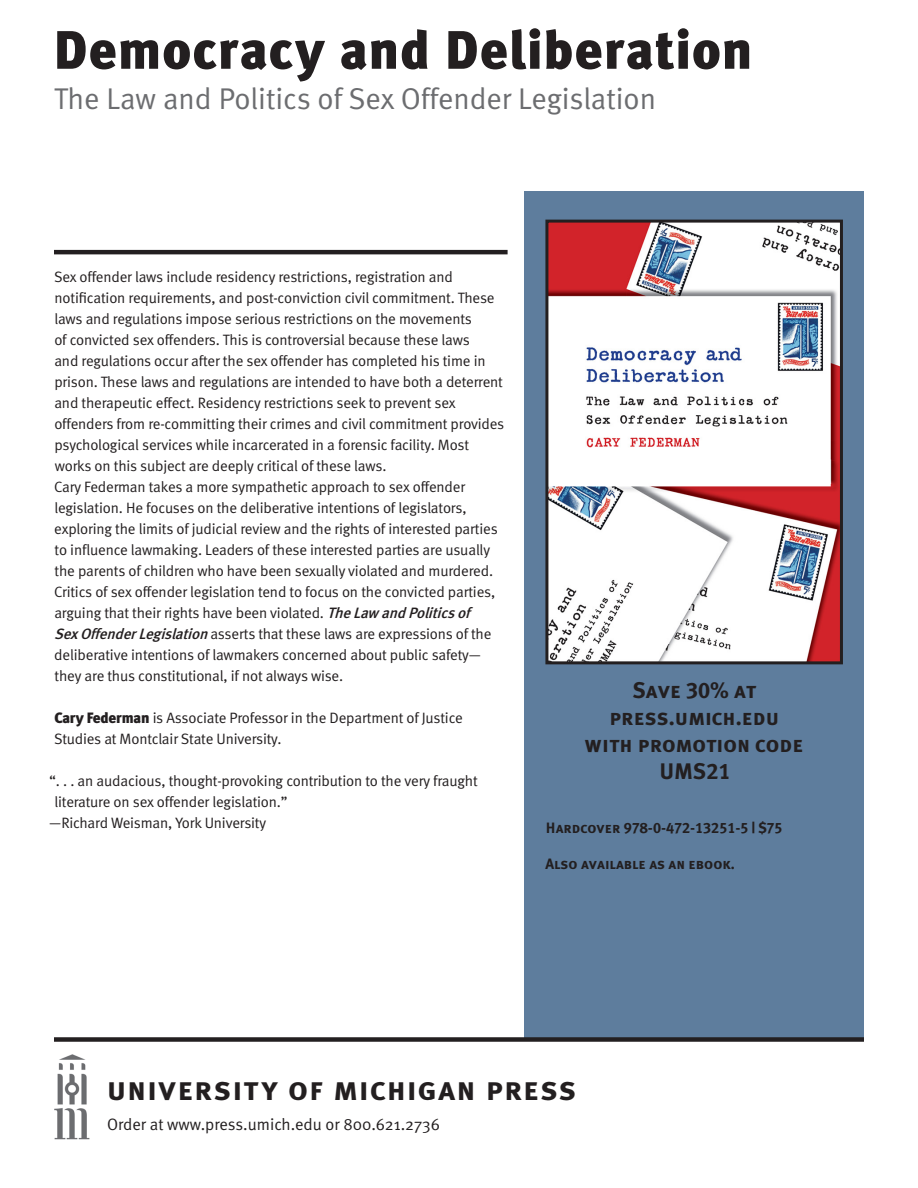
<style>
.page{position:relative;width:918px;height:1188px;background:#fff}
.page>*{position:absolute;margin:0;border:0;box-sizing:border-box;transform-origin:0 0}
.t1{font:900 54px "Meta";letter-spacing:.02em;color:#231f20}
.t2{font:33px "Meta Bold Caps";letter-spacing:.03em;color:#231f20}
.t3{font:30px "Meta Normal";color:#6c6d70}
.t4{font:22.5px/27px "Meta Bold Caps";color:#231f20;text-align:center}
.t5{font:16.5px "Meta Normal";color:#231f20}
.t6{font:15px/21px "Meta Normal";letter-spacing:-.01em;color:#231f20}
.t7{font:15px "Meta Bold Caps";color:#231f20}
.s1{font-family:"Meta";font-weight:500;font-style:italic}
.s2{font-family:"Meta";font-weight:900}
</style>
<div class="page">
<img style="left:54px;top:1054px;width:36px;height:86px">
<div style="left:524px;top:191px;width:340px;height:846px;background:#5e7d9d"></div>
<div style="left:54px;top:1037px;width:810px;height:5px;background:#231f20"></div>
<hr style="left:54px;top:250px;width:454px;height:4px;background:#231f20">
<img style="left:549px;top:224px;width:290px;height:436px">
<div style="left:545px;top:220px;width:298px;height:444px;border:3px solid #231f20"></div>
<p class="t1" style="left:54px;top:17px;width:700px">Democracy and Deliberation</p>
<p class="t3" style="left:54px;top:82px;width:604px">The Law and Politics of Sex Offender Legislation</p>
<p class="t6" style="left:54px;top:266px;width:452px">Sex offender laws include residency restrictions, registration and notification requirements, and post-conviction civil commitment. These laws and regulations impose serious restrictions on the movements<br>of convicted sex offenders. This is controversial because these laws<br>and regulations occur after the sex offender has completed his time in prison. These laws and regulations are intended to have both a deterrent and therapeutic effect. Residency restrictions seek to prevent sex offenders from re-committing their crimes and civil commitment provides psychological services while incarcerated in a forensic facility. Most works on this subject are deeply critical of these laws.</p>
<p class="t6" style="left:54px;top:476px;width:445px">Cary Federman takes a more sympathetic approach to sex offender legislation. He focuses on the deliberative intentions of legislators, exploring the limits of judicial review and the rights of interested parties to influence lawmaking. Leaders of these interested parties are usually the parents of children who have been sexually violated and murdered.<br>Critics of sex offender legislation tend to focus on the convicted parties, arguing that their rights have been violated. <span class="s1">TheLaw andPoliticsof SexOffenderLegislation</span>asserts that these laws are expressions of the deliberative intentions of lawmakers concerned about public safety— they are thus constitutional, if not always wise.</p>
<p class="t6" style="left:54px;top:707px;width:410px"><span class="s2">Cary Federman</span> is Associate Professor in the Department of Justice<br>Studies at Montclair State University.</p>
<p class="t6" style="left:54px;top:770px;width:425px;text-indent:-5px">“. . . an audacious, thought-provoking contribution to the very fraught literature on sex offender legislation.”</p>
<p class="t6" style="left:49px;top:812px;width:218px">—Richard Weisman, York University</p>
<p class="t4" style="left:609px;top:677px;width:171px">Save 30% at press.umich.edu</p>
<p class="t4" style="left:585px;top:731px;width:220px">with promotion code</p>
<p class="t4" style="left:659px;top:758px;width:73px">UMS21</p>
<p class="t7" style="left:546px;top:819px;width:238px">Hardcover 978-0-472-13251-5 | $75</p>
<p class="t7" style="left:545px;top:855px;width:191px">Also available as an ebook.</p>
<p class="t2" style="left:107px;top:1069px;width:471px">university of michigan press</p>
<p class="t5" style="left:107px;top:1115px;width:334px">Order at www.press.umich.edu or 800.621.2736</p>
</div>
